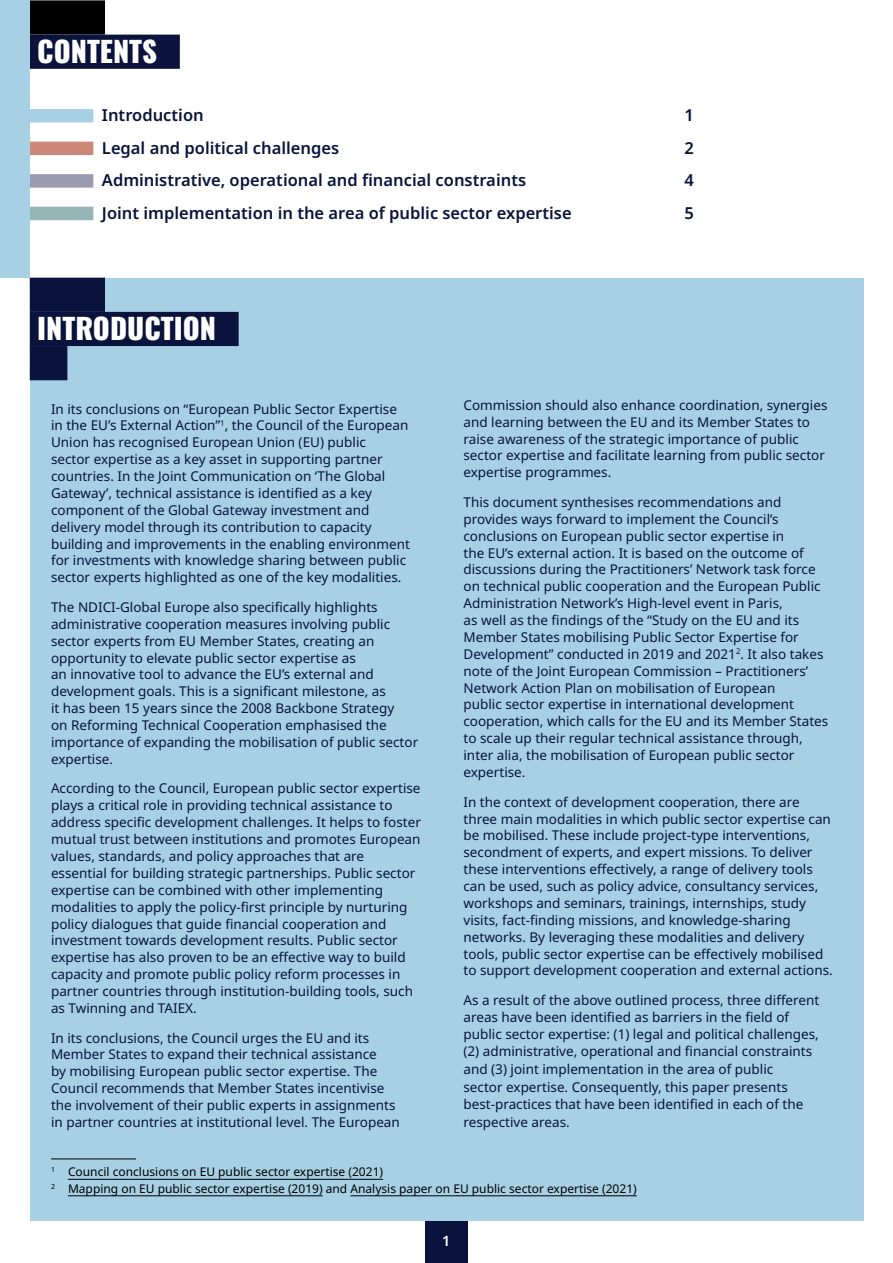
<style>
.page{position:relative;width:893px;height:1263px;background:#fff}
.page>*{position:absolute;margin:0;border:0;box-sizing:border-box;transform-origin:0 0}
.t1{font:800 28.5px "Oswald";color:#fff}
.t2{font:600 16.5px "Noto Sans";color:#09133c}
.t3{font:600 14.25px "Noto Sans";color:#fff}
.t4{font:13.5px/16.8px "Noto Sans";color:#09133c}
.t5{font:12px/16.5px "Noto Sans";color:#000}
</style>
<div class="page">
<div style="left:30px;top:0;width:75px;height:35px;background:#000"></div>
<div style="left:30px;top:35px;width:150px;height:34px;background:#09133c"></div>
<div style="left:30px;top:109px;width:63px;height:14px;background:#a8d0e4"></div>
<div style="left:30px;top:142px;width:63px;height:13px;background:#cb8879"></div>
<div style="left:30px;top:174px;width:63px;height:14px;background:#9c9ab1"></div>
<div style="left:30px;top:207px;width:63px;height:13px;background:#95b5b7"></div>
<div style="left:425px;top:1220px;width:43px;height:43px;background:#09133c"></div>
<div style="left:30px;top:278px;width:833px;height:942px;background:#a8d0e4"></div>
<div style="left:0;top:0;width:30px;height:278px;background:#a8d0e4"></div>
<div style="left:30px;top:278px;width:75px;height:34px;background:#09133c"></div>
<div style="left:30px;top:312px;width:209px;height:34px;background:#09133c"></div>
<div style="left:30px;top:346px;width:37px;height:34px;background:#09133c"></div>
<hr style="left:68px;top:1179px;width:315px;height:1px;background:#000">
<hr style="left:68px;top:1195px;width:255px;height:1px;background:#000">
<hr style="left:350px;top:1195px;width:287px;height:1px;background:#000">
<hr style="left:51px;top:1158px;width:85px;height:1px;background:#000">
<h1 class="t1" style="left:37px;top:37px;width:121px">CONTENTS</h1>
<p class="t2" style="left:102px;top:104px;width:103px">Introduction</p>
<p class="t2" style="left:685px;top:104px;width:11px">1</p>
<p class="t2" style="left:102px;top:136px;width:239px">Legal and political challenges</p>
<p class="t2" style="left:685px;top:136px;width:11px">2</p>
<p class="t2" style="left:102px;top:169px;width:426px">Administrative, operational and financial constraints</p>
<p class="t2" style="left:685px;top:169px;width:11px">4</p>
<p class="t2" style="left:102px;top:201px;width:471px">Joint implementation in the area of public sector expertise</p>
<p class="t2" style="left:685px;top:201px;width:11px">5</p>
<h1 class="t1" style="left:37px;top:314px;width:180px">INTRODUCTION</h1>
<p class="t4" style="left:463px;top:397px;width:365px">Commission should also enhance coordination, synergies and learning between the EU and its Member States to raise awareness of the strategic importance of public sector expertise and facilitate learning from public sector expertise programmes.</p>
<p class="t4" style="left:463px;top:494px;width:366px">This document synthesises recommendations and provides ways forward to implement the Council’s conclusions on European public sector expertise in<br>the EU’s external action. It is based on the outcome of discussions during the Practitioners’ Network task force on technical public cooperation and the European Public Administration Network’s High-level event in Paris,<br>as well as the findings of the “Study on the EU and its Member States mobilising Public Sector Expertise for Development” conducted in 2019 and 2021<sup>2</sup>. It also takes note of the Joint European Commission – Practitioners’ Network Action Plan on mobilisation of European<br>public sector expertise in international development cooperation, which calls for the EU and its Member States to scale up their regular technical assistance through, inter alia, the mobilisation of European public sector expertise.</p>
<p class="t4" style="left:463px;top:794px;width:371px">In the context of development cooperation, there are three main modalities in which public sector expertise can be mobilised. These include project-type interventions, secondment of experts, and expert missions. To deliver these interventions effectively, a range of delivery tools can be used, such as policy advice, consultancy services, workshops and seminars, trainings, internships, study visits, fact-finding missions, and knowledge-sharing networks. By leveraging these modalities and delivery tools, public sector expertise can be effectively mobilised to support development cooperation and external actions.</p>
<p class="t4" style="left:463px;top:992px;width:357px;line-height:17.4px">As a result of the above outlined process, three different areas have been identified as barriers in the field of public sector expertise: (1) legal and political challenges, (2) administrative, operational and financial constraints and (3) joint implementation in the area of public<br>sector expertise. Consequently, this paper presents best-practices that have been identified in each of the respective areas.</p>
<p class="t5" style="left:51px;top:1164px;width:587px"><sup>1</sup> Council conclusions on EU public sector expertise (2021)<br><sup>2</sup> Mapping on EU public sector expertise (2019) and Analysis paper on EU public sector expertise (2021)</p>
<p class="t4" style="left:51px;top:401px;width:360px">In its conclusions on “European Public Sector Expertise in the EU’s External Action”<sup>1</sup>, the Council of the European Union has recognised European Union (EU) public<br>sector expertise as a key asset in supporting partner countries. In the Joint Communication on ‘The Global Gateway’, technical assistance is identified as a key component of the Global Gateway investment and delivery model through its contribution to capacity building and improvements in the enabling environment for investments with knowledge sharing between public sector experts highlighted as one of the key modalities.</p>
<p class="t4" style="left:51px;top:599px;width:369px">The NDICI-Global Europe also specifically highlights administrative cooperation measures involving public sector experts from EU Member States, creating an opportunity to elevate public sector expertise as<br>an innovative tool to advance the EU’s external and development goals. This is a significant milestone, as<br>it has been 15 years since the 2008 Backbone Strategy<br>on Reforming Technical Cooperation emphasised the importance of expanding the mobilisation of public sector expertise.</p>
<p class="t4" style="left:51px;top:780px;width:371px">According to the Council, European public sector expertise plays a critical role in providing technical assistance to address specific development challenges. It helps to foster mutual trust between institutions and promotes European values, standards, and policy approaches that are essential for building strategic partnerships. Public sector expertise can be combined with other implementing modalities to apply the policy-first principle by nurturing policy dialogues that guide financial cooperation and investment towards development results. Public sector expertise has also proven to be an effective way to build capacity and promote public policy reform processes in partner countries through institution-building tools, such as Twinning and TAIEX.</p>
<p class="t4" style="left:51px;top:1029px;width:350px">In its conclusions, the Council urges the EU and its Member States to expand their technical assistance<br>by mobilising European public sector expertise. The Council recommends that Member States incentivise the involvement of their public experts in assignments in partner countries at institutional level. The European</p>
<p class="t3" style="left:442px;top:1231px;width:10px">1</p>
</div>
